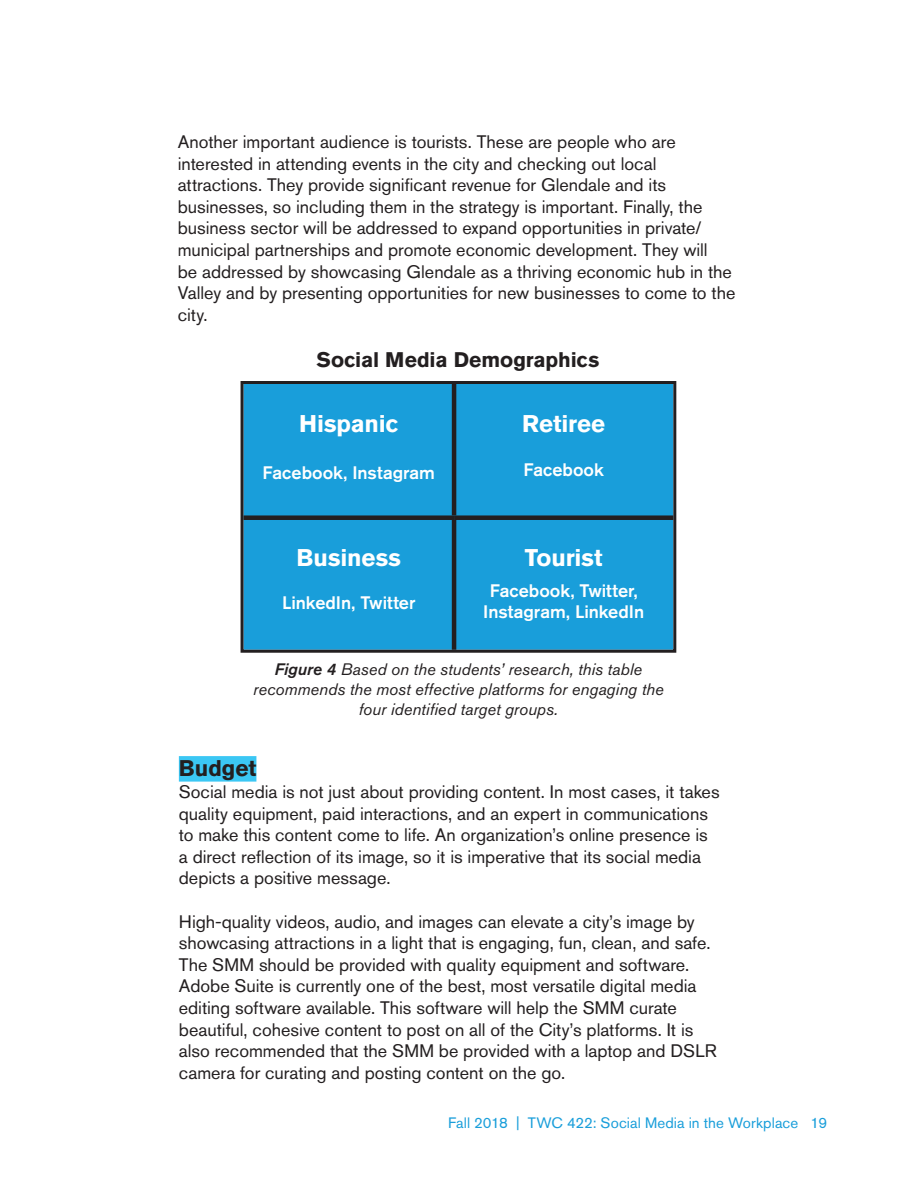
<style>
.page{position:relative;width:918px;height:1188px;background:#fff}
.page>*{position:absolute;margin:0;border:0;box-sizing:border-box;transform-origin:0 0}
.TOC_Part_subtitle{font:700 24px "Akzidenz Grotesk Std";letter-spacing:-.005em;color:#fff}
.PC_Paragraph_Style{font:700 22.5px "Akzidenz Grotesk Std";letter-spacing:-.005em;color:#231f20}
.PC_Paragraph_Style-2{font:700 21px "Akzidenz Grotesk Std";letter-spacing:-.005em;color:#231f20}
.PC_Intro_paragraph_s{font:18px/21.6px "Akzidenz Grotesk Std";color:#231f20}
.TOC_Part_subtitle-2{font:500 18px "Akzidenz Grotesk Std";color:#fff}
.PC_Caption_Style{font:italic 16.5px/19.8px "Akzidenz Grotesk Std";color:#231f20;text-align:center}
.Footer_style_Right{font:15px "Akzidenz Grotesk Std";letter-spacing:.005em;color:#199eda}
.s1{font-weight:500}
</style>
<div class="page">
<div style="left:179px;top:756px;width:77px;height:26px;background:#3bc7f4"></div>
<div style="left:245px;top:385px;width:427px;height:264px;background:#199eda"></div>
<hr style="left:452px;top:384px;width:4px;height:131px;background:#231f20">
<div style="left:244px;top:515px;width:210px;height:5px;background:#231f20"></div>
<div style="left:454px;top:515px;width:219px;height:5px;background:#231f20"></div>
<hr style="left:452px;top:520px;width:4px;height:130px;background:#231f20">
<div style="left:241px;top:381px;width:435px;height:272px;border:3px solid #231f20"></div>
<p class="PC_Intro_paragraph_s" style="left:178px;top:131px;width:559px">Another important audience is tourists. These are people who are interested in attending events in the city and checking out local attractions. They provide significant revenue for Glendale and its businesses, so including them in the strategy is important. Finally, the business sector will be addressed to expand opportunities in private/ municipal partnerships and promote economic development. They will<br>be addressed by showcasing Glendale as a thriving economic hub in the Valley and by presenting opportunities for new businesses to come to the city.</p>
<p class="PC_Paragraph_Style-2" style="left:316px;top:347px;width:284px">Social Media Demographics</p>
<p class="TOC_Part_subtitle" style="left:299px;top:410px;width:101px">Hispanic</p>
<p class="TOC_Part_subtitle-2" style="left:263px;top:462px;width:174px">Facebook, Instagram</p>
<p class="TOC_Part_subtitle" style="left:297px;top:544px;width:106px">Business</p>
<p class="TOC_Part_subtitle-2" style="left:282px;top:592px;width:135px">LinkedIn, Twitter</p>
<p class="TOC_Part_subtitle" style="left:522px;top:410px;width:85px">Retiree</p>
<p class="TOC_Part_subtitle-2" style="left:523px;top:458px;width:82px">Facebook</p>
<p class="TOC_Part_subtitle" style="left:525px;top:544px;width:79px">Tourist</p>
<p class="TOC_Part_subtitle-2" style="left:490px;top:579px;width:149px">Facebook, Twitter,</p>
<p class="TOC_Part_subtitle-2" style="left:483px;top:600px;width:163px">Instagram, LinkedIn</p>
<p class="PC_Caption_Style" style="left:253px;top:660px;width:412px"><span class="s1">Figure 4</span> Based on the students’ research, this table recommends the most effective platforms for engaging the four identified target groups.</p>
<p class="PC_Paragraph_Style" style="left:179px;top:755px;width:79px">Budget</p>
<p class="PC_Intro_paragraph_s" style="left:179px;top:781px;width:542px">Social media is not just about providing content. In most cases, it takes quality equipment, paid interactions, and an expert in communications to make this content come to life. An organization’s online presence is a direct reflection of its image, so it is imperative that its social media depicts a positive message.</p>
<p class="PC_Intro_paragraph_s" style="left:179px;top:910px;width:539px">High-quality videos, audio, and images can elevate a city’s image by showcasing attractions in a light that is engaging, fun, clean, and safe.<br>The SMM should be provided with quality equipment and software.<br>Adobe Suite is currently one of the best, most versatile digital media editing software available. This software will help the SMM curate beautiful, cohesive content to post on all of the City’s platforms. It is also recommended that the SMM be provided with a laptop and DSLR camera for curating and posting content on the go.</p>
<p class="Footer_style_Right" style="left:448px;top:1114px;width:381px">Fall 2018 | TWC 422: Social Media in the Workplace 19</p>
</div>
